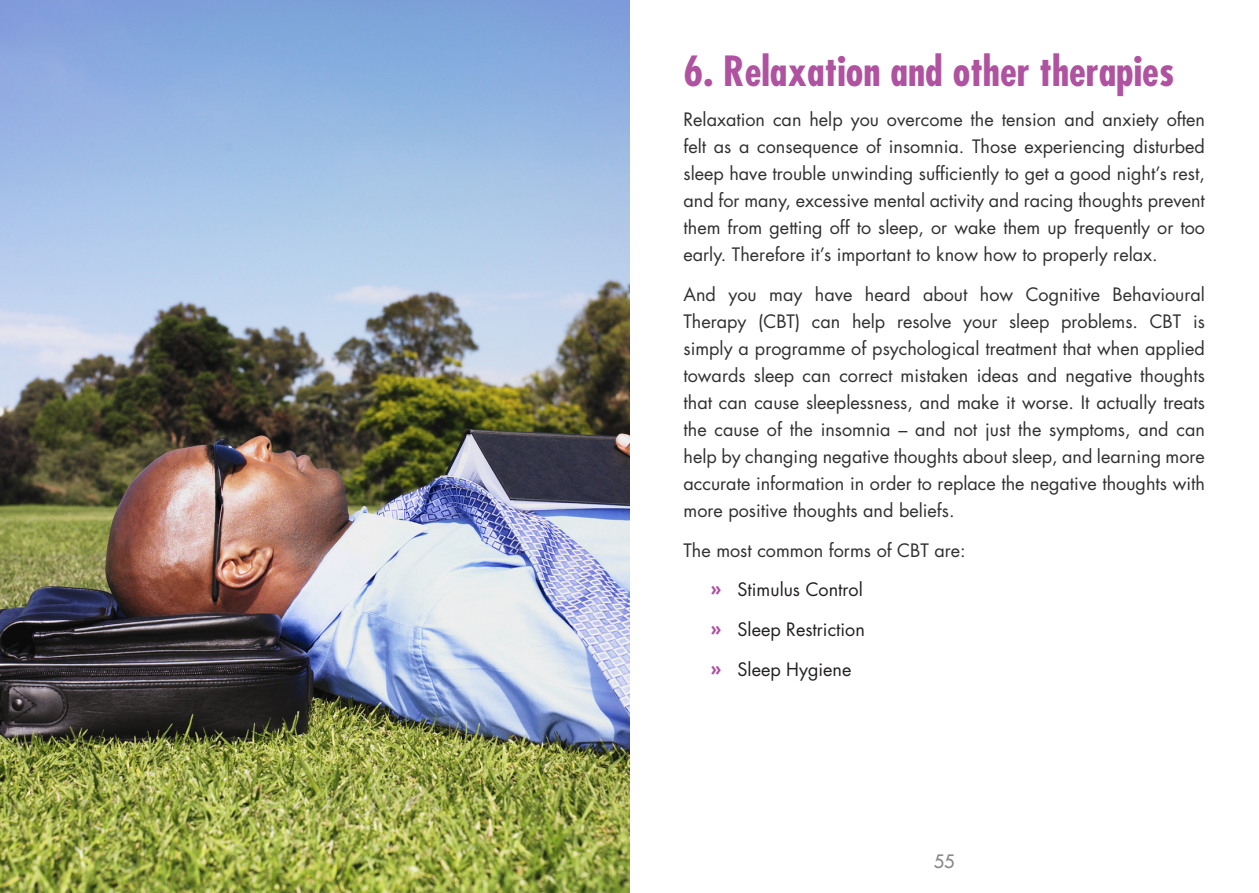
<style>
.page{position:relative;width:1259px;height:893px;background:#fff}
.page>*{position:absolute;margin:0;border:0;box-sizing:border-box;transform-origin:0 0}
.Chapter_title{font:700 condensed 40.5px "Futura";color:#af529f}
.t1{font:18px/27px "Futura";color:#312f30;text-align:justify}
.Bullet{font:18px "Futura";color:#231f20}
.t2{font:18px "Futura";color:#868686}
.s1{font-weight:700;color:#af529f}
</style>
<div class="page">
<img style="left:0;top:0;width:629px;height:893px">
<p class="Chapter_title" style="left:683px;top:45px;width:492px">6. Relaxation and other therapies</p>
<p class="t1" style="left:683px;top:106px;width:523px">Relaxation can help you overcome the tension and anxiety often felt as a consequence of insomnia. Those experiencing disturbed sleep have trouble unwinding sufficiently to get a good night’s rest, and for many, excessive mental activity and racing thoughts prevent them from getting off to sleep, or wake them up frequently or too early. Therefore it’s important to know how to properly relax.</p>
<p class="t1" style="left:683px;top:280px;width:523px">And you may have heard about how Cognitive Behavioural Therapy (CBT) can help resolve your sleep problems. CBT is simply a programme of psychological treatment that when applied towards sleep can correct mistaken ideas and negative thoughts that can cause sleeplessness, and make it worse. It actually treats the cause of the insomnia – and not just the symptoms, and can help by changing negative thoughts about sleep, and learning more accurate information in order to replace the negative thoughts with more positive thoughts and beliefs.</p>
<p class="t1" style="left:683px;top:536px;width:284px">The most common forms of CBT are:</p>
<p class="Bullet" style="left:710px;top:577px;width:154px"><span class="s1">»</span> Stimulus Control</p>
<p class="Bullet" style="left:710px;top:617px;width:156px"><span class="s1">»</span> Sleep Restriction</p>
<p class="Bullet" style="left:710px;top:657px;width:142px"><span class="s1">»</span> Sleep Hygiene</p>
<p class="t2" style="left:934px;top:849px;width:22px">55</p>
</div>
